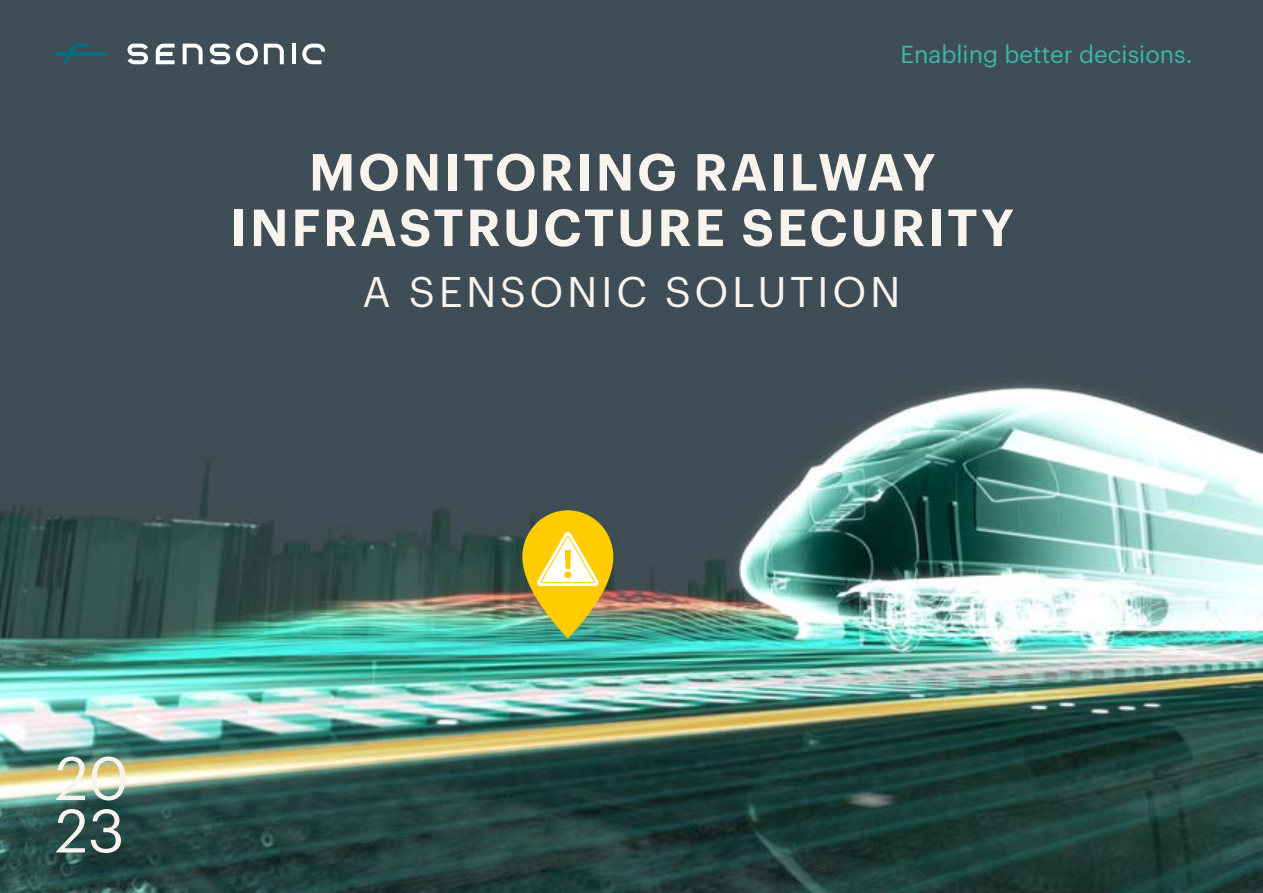
<style>
.page{position:relative;width:1263px;height:893px;background:#fff}
.page>*{position:absolute;margin:0;border:0;box-sizing:border-box;transform-origin:0 0}
.t1{font:60px/52.5px "Graphik LCG";color:#f8f4ed}
.t2{font:600 51px/55.5px "Graphik LCG";letter-spacing:.055em;color:#f8f4ed;text-align:center}
.t3{font:42px "Graphik LCG";letter-spacing:.085em;color:#f8f4ed}
.t4{font:24px "Graphik LCG";color:#3cb7aa}
</style>
<div class="page">
<img style="left:0;top:0;width:1263px;height:893px">
<svg style="left:156px;top:44px;width:19px;height:20px"></svg>
<svg style="left:183px;top:44px;width:20px;height:20px"></svg>
<svg style="left:264px;top:44px;width:20px;height:20px"></svg>
<svg style="left:302px;top:44px;width:22px;height:20px"></svg>
<svg style="left:128px;top:44px;width:20px;height:20px"></svg>
<svg style="left:210px;top:44px;width:20px;height:20px"></svg>
<hr style="left:292px;top:44px;width:4px;height:20px;background:#fff">
<svg style="left:236px;top:43px;width:22px;height:22px"></svg>
<svg style="left:55px;top:44px;width:52px;height:21px"></svg>
<img style="left:522px;top:510px;width:91px;height:128px">
<p class="t4" style="left:900px;top:36px;width:293px">Enabling better decisions.</p>
<p class="t2" style="left:231px;top:140px;width:785px">MONITORING RAILWAY<br>INFRASTRUCTURE SECURITY</p>
<p class="t3" style="left:363px;top:260px;width:539px">A SENSONIC SOLUTION</p>
<p class="t1" style="left:55px;top:747px;width:75px">20<br>23</p>
</div>
